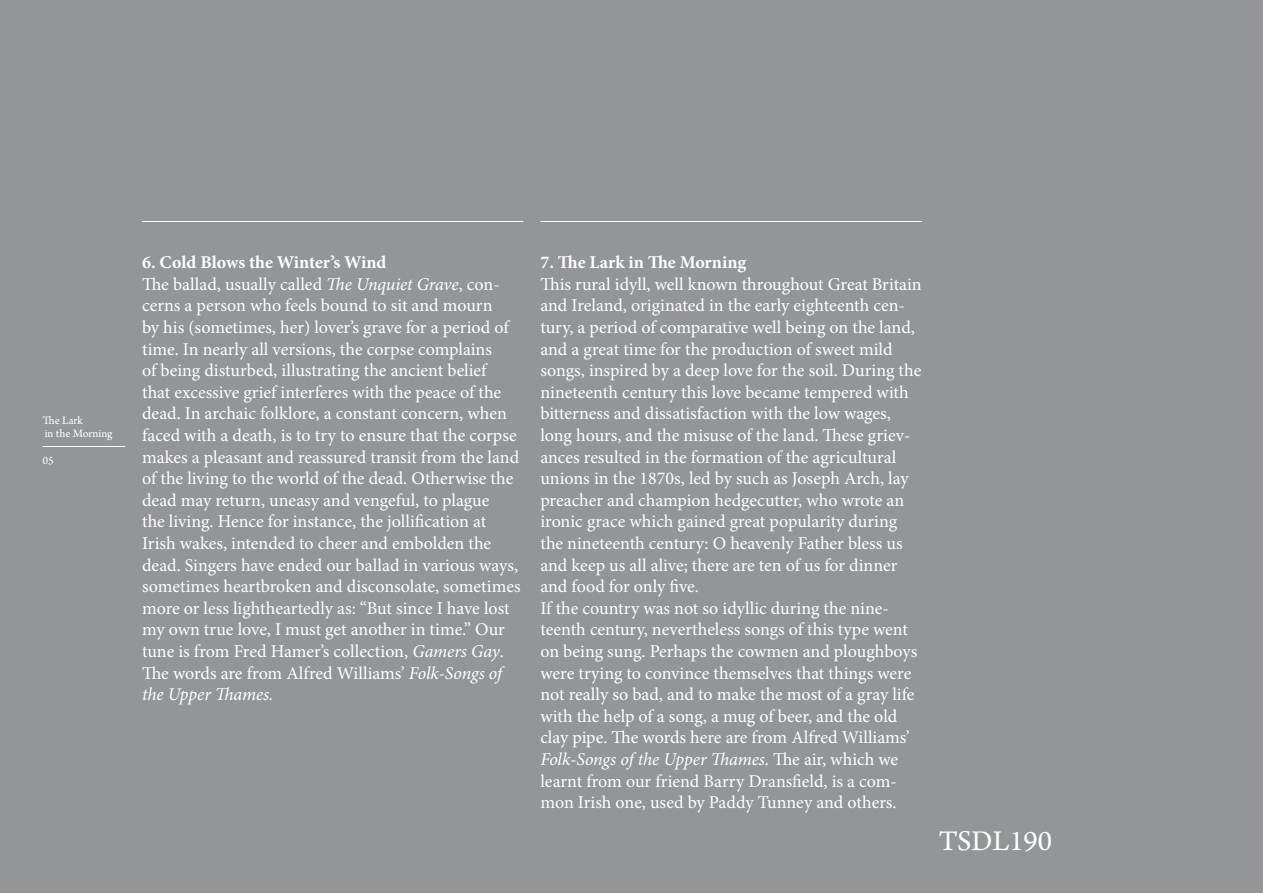
<style>
.page{position:relative;width:1263px;height:893px;background:#939598}
.page>*{position:absolute;margin:0;border:0;box-sizing:border-box;transform-origin:0 0}
.t1{font:30px "Arno Pro";color:#fff}
.t2{font:18px/21.6px "Minion Pro";color:#fff}
.t3{font:700 18px "Minion Pro";color:#fff}
.t4{font:12px/13.5px "Arno Pro";color:#fff}
.s1{font-style:italic}
</style>
<div class="page">
<hr style="left:43px;top:446px;width:82px;height:1px;background:#fff">
<hr style="left:142px;top:221px;width:381px;height:1px;background:#fff">
<hr style="left:540px;top:221px;width:382px;height:1px;background:#fff">
<p class="t4" style="left:43px;top:414px;width:72px">The Lark<br>in the Morning</p>
<p class="t4" style="left:43px;top:455px;width:13px">05</p>
<p class="t3" style="left:142px;top:250px;width:246px">6. Cold Blows the Winter’s Wind</p>
<p class="t2" style="left:142px;top:273px;width:380px">The ballad, usually called <span class="s1">The Unquiet Grave</span>, con&shy;cerns a person who feels bound to sit and mourn<br>by his (sometimes, her) lover’s grave for a period of time. In nearly all versions, the corpse complains<br>of being disturbed, illustrating the ancient belief<br>that excessive grief interferes with the peace of the dead. In archaic folklore, a constant concern, when faced with a death, is to try to ensure that the corpse makes a pleasant and reassured transit from the land of the living to the world of the dead. Otherwise the dead may return, uneasy and vengeful, to plague<br>the living. Hence for instance, the jollification at Irish wakes, intended to cheer and embolden the dead. Singers have ended our ballad in various ways, sometimes heartbroken and disconsolate, sometimes more or less lightheartedly as: “But since I have lost my own true love, I must get another in time.” Our tune is from Fred Hamer’s collection, <span class="s1">Gamers Gay</span>.<br>The words are from Alfred Williams’ <span class="s1">Folk-Songs of the Upper Thames.</span></p>
<p class="t3" style="left:540px;top:250px;width:207px">7. The Lark in The Morning</p>
<p class="t2" style="left:540px;top:273px;width:383px">This rural idyll, well known throughout Great Britain and Ireland, originated in the early eighteenth cen&shy;tury, a period of comparative well being on the land, and a great time for the production of sweet mild songs, inspired by a deep love for the soil. During the nineteenth century this love became tempered with bitterness and dissatisfaction with the low wages, long hours, and the misuse of the land. These griev&shy;ances resulted in the formation of the agricultural unions in the 1870s, led by such as Joseph Arch, lay preacher and champion hedgecutter, who wrote an ironic grace which gained great popularity during the nineteenth century: O heavenly Father bless us and keep us all alive; there are ten of us for dinner and food for only five.</p>
<p class="t2" style="left:540px;top:597px;width:378px">If the country was not so idyllic during the nine&shy;teenth century, nevertheless songs of this type went on being sung. Perhaps the cowmen and ploughboys were trying to convince themselves that things were not really so bad, and to make the most of a gray life with the help of a song, a mug of beer, and the old clay pipe. The words here are from Alfred Williams’ <span class="s1">Folk-Songs of the Upper Thames</span>. The air, which we learnt from our friend Barry Dransfield, is a com&shy;mon Irish one, used by Paddy Tunney and others.</p>
<p class="t1" style="left:939px;top:824px;width:115px">TSDL190</p>
</div>
